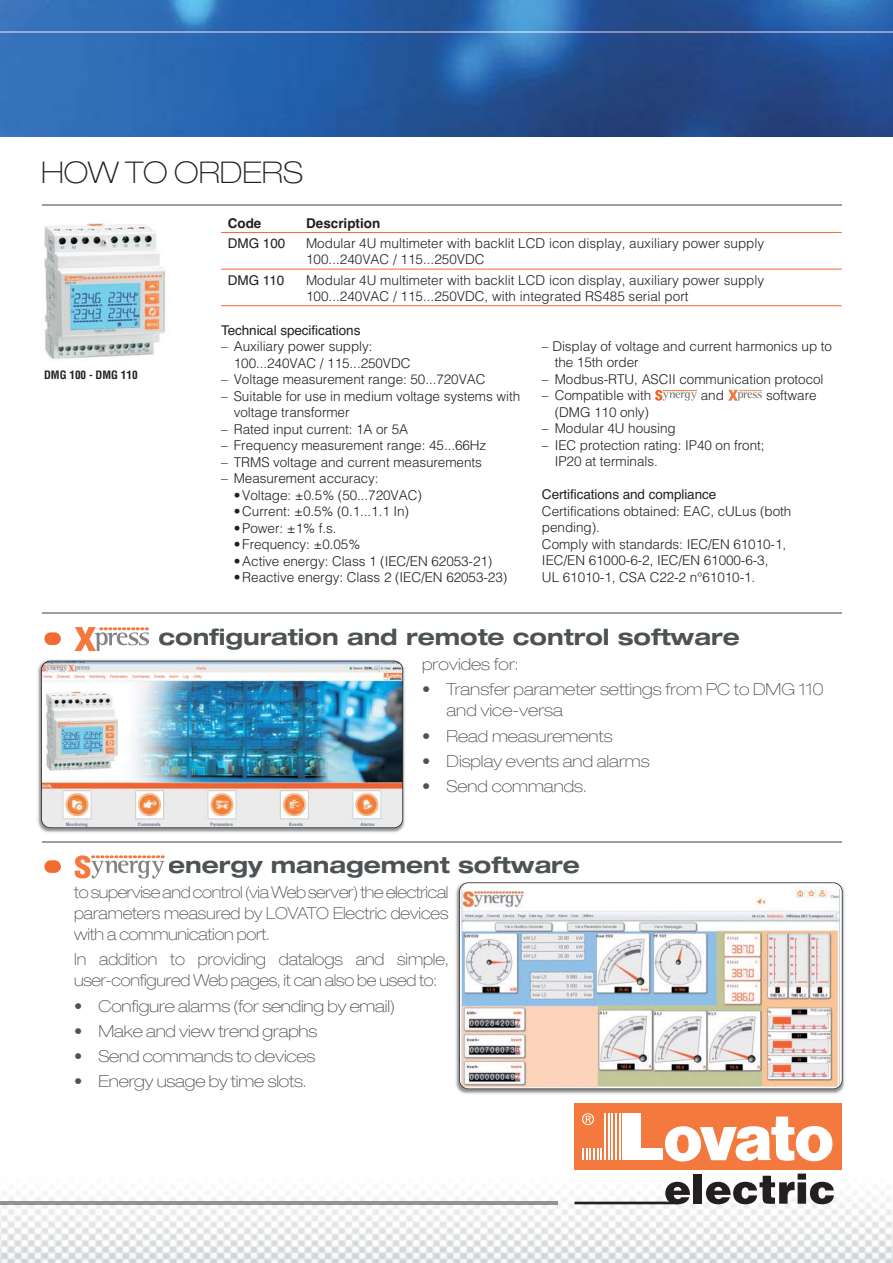
<style>
.page{position:relative;width:893px;height:1263px;background:#fff}
.page>*{position:absolute;margin:0;border:0;box-sizing:border-box;transform-origin:0 0}
.t1{font:100 expanded 30px "Helvetica Neue";color:#231f20}
.t2{font:700 expanded 22.5px "Helvetica Neue";color:#4d5254}
.t3{font:100 expanded 16.5px/21px "Helvetica Neue";letter-spacing:-.005em;color:#4d5254}
.t4{font:100 expanded 16.5px/21px "Helvetica Neue";letter-spacing:-.005em;color:#4d5254;text-align:justify;scale:.95 1}
.t5{font:300 13.5px/16.5px "Helvetica";letter-spacing:-.005em;color:#231f20}
.t6{font:13.5px "Helvetica";letter-spacing:-.005em;color:#231f20}
.t7{font:700 13.5px "Helvetica";color:#231f20}
.t8{font:700 condensed 11.25px "Helvetica";color:#231f20}
</style>
<div class="page">
<img style="left:0;top:0;width:893px;height:136px">
<img style="left:0;top:31px;width:893px;height:2px">
<img style="left:0;top:1173px;width:893px;height:90px">
<div style="left:574px;top:1103px;width:268px;height:67px;background:#f4793e"></div>
<svg style="left:665px;top:1182px;width:25px;height:22px"></svg>
<div style="left:694px;top:1174px;width:8px;height:30px;background:#231f20"></div>
<svg style="left:706px;top:1174px;width:128px;height:30px"></svg>
<hr style="left:574px;top:1202px;width:104px;height:2px;background:#231f20">
<svg style="left:582px;top:1149px;width:20px;height:11px"></svg>
<hr style="left:604px;top:1113px;width:2px;height:47px;background:#fff">
<hr style="left:608px;top:1113px;width:1px;height:47px;background:#fff">
<hr style="left:611px;top:1113px;width:2px;height:47px;background:#fff">
<hr style="left:615px;top:1113px;width:2px;height:47px;background:#fff">
<hr style="left:619px;top:1113px;width:1px;height:47px;background:#fff">
<div style="left:622px;top:1113px;width:19px;height:47px;background:#fff"></div>
<div style="left:622px;top:1149px;width:40px;height:11px;background:#fff"></div>
<svg style="left:582px;top:1113px;width:12px;height:12px"></svg>
<svg style="left:664px;top:1117px;width:169px;height:45px"></svg>
<svg style="left:728px;top:390px;width:34px;height:10px"></svg>
<svg style="left:655px;top:390px;width:42px;height:10px"></svg>
<img style="left:44px;top:223px;width:125px;height:136px">
<hr style="left:42px;top:204px;width:800px;height:2px;background:#9a9ea1">
<hr style="left:42px;top:612px;width:800px;height:1px;background:#9a9ea1">
<hr style="left:42px;top:841px;width:800px;height:1px;background:#9a9ea1">
<hr style="left:221px;top:232px;width:621px;height:1px;background:#f36b31">
<hr style="left:221px;top:269px;width:621px;height:1px;background:#f36b31">
<hr style="left:221px;top:305px;width:621px;height:1px;background:#f36b31">
<svg style="left:75px;top:855px;width:90px;height:24px"></svg>
<div style="left:44px;top:860px;width:17px;height:13px;background:#f36b31;border-radius:6px"></div>
<svg style="left:74px;top:627px;width:75px;height:24px"></svg>
<div style="left:44px;top:632px;width:17px;height:13px;background:#f36b31;border-radius:6px"></div>
<img style="left:37px;top:659px;width:368px;height:174px">
<img style="left:42px;top:661px;width:360px;height:167px;border-radius:9px">
<div style="left:41px;top:661px;width:362px;height:167px;border:2px solid #231f20;border-radius:9px"></div>
<img style="left:45px;top:690px;width:73px;height:82px">
<hr style="left:0;top:1202px;width:557px;height:3px;background:#919396">
<img style="left:455px;top:882px;width:390px;height:212px">
<img style="left:459px;top:887px;width:383px;height:202px">
<div style="left:459px;top:882px;width:383px;height:207px;border:2px solid #231f20;border-radius:9px"></div>
<h1 class="t1" style="left:41px;top:162px;width:263px">HOW TO ORDERS</h1>
<p class="t8" style="left:44px;top:370px;width:95px">DMG 100 - DMG 110</p>
<p class="t7" style="left:228px;top:218px;width:35px">Code</p>
<p class="t7" style="left:306px;top:218px;width:76px">Description</p>
<p class="t6" style="left:228px;top:239px;width:59px">DMG 100</p>
<p class="t5" style="left:306px;top:237px;width:460px">Modular 4U multimeter with backlit LCD icon display, auxiliary power supply<br>100...240VAC / 115...250VDC</p>
<p class="t6" style="left:228px;top:275px;width:58px">DMG 110</p>
<p class="t5" style="left:306px;top:273px;width:460px">Modular 4U multimeter with backlit LCD icon display, auxiliary power supply<br>100...240VAC / 115...250VDC, with integrated RS485 serial port</p>
<p class="t6" style="left:221px;top:325px;width:141px">Technical specifications</p>
<p class="t5" style="left:234px;top:340px;width:178px;text-indent:-13px">– Auxiliary power supply:<br>100...240VAC / 115...250VDC</p>
<p class="t5" style="left:221px;top:373px;width:266px">– Voltage measurement range: 50...720VAC</p>
<p class="t5" style="left:234px;top:389px;width:288px;text-indent:-13px">– Suitable for use in medium voltage systems with voltage transformer</p>
<p class="t5" style="left:221px;top:422px;width:189px">– Rated input current: 1A or 5A</p>
<p class="t5" style="left:221px;top:439px;width:267px">– Frequency measurement range: 45...66Hz</p>
<p class="t5" style="left:221px;top:455px;width:262px">– TRMS voltage and current measurements</p>
<p class="t5" style="left:221px;top:472px;width:159px">– Measurement accuracy:</p>
<p class="t5" style="left:234px;top:488px;width:190px">•Voltage: ±0.5% (50...720VAC)</p>
<p class="t5" style="left:234px;top:505px;width:177px">•Current: ±0.5% (0.1...1.1 In)</p>
<p class="t5" style="left:234px;top:521px;width:104px">•Power: ±1% f.s.</p>
<p class="t5" style="left:234px;top:538px;width:128px">•Frequency: ±0.05%</p>
<p class="t5" style="left:234px;top:554px;width:260px">•Active energy: Class 1 (IEC/EN 62053-21)</p>
<p class="t5" style="left:234px;top:570px;width:275px">•Reactive energy: Class 2 (IEC/EN 62053-23)</p>
<p class="t5" style="left:555px;top:339px;width:279px;text-indent:-13px">– Display of voltage and current harmonics up to the 15th order</p>
<p class="t5" style="left:542px;top:372px;width:283px">– Modbus-RTU, ASCII communication protocol</p>
<p class="t5" style="left:542px;top:389px;width:111px">– Compatible with</p>
<p class="t5" style="left:701px;top:389px;width:25px">and</p>
<p class="t5" style="left:766px;top:389px;width:52px">software</p>
<p class="t5" style="left:555px;top:405px;width:96px">(DMG 110 only)</p>
<p class="t5" style="left:542px;top:422px;width:135px">– Modular 4U housing</p>
<p class="t5" style="left:555px;top:438px;width:211px;text-indent:-13px">– IEC protection rating: IP40 on front;<br>IP20 at terminals.</p>
<p class="t6" style="left:542px;top:490px;width:176px">Certifications and compliance</p>
<p class="t5" style="left:542px;top:504px;width:251px">Certifications obtained: EAC, cULus (both pending).<br>Comply with standards: IEC/EN 61010-1, IEC/EN 61000-6-2, IEC/EN 61000-6-3,<br>UL 61010-1, CSA C22-2 n°61010-1.</p>
<h2 class="t2" style="left:159px;top:629px;width:583px">configuration and remote control software</h2>
<p class="t3" style="left:422px;top:655px;width:98px">provides for:</p>
<p class="t3" style="left:446px;top:681px;width:379px;text-indent:-24px">• Transfer parameter settings from PC to DMG 110 and vice-versa</p>
<p class="t3" style="left:422px;top:727px;width:192px">• Read measurements</p>
<p class="t3" style="left:422px;top:752px;width:229px">• Display events and alarms</p>
<p class="t3" style="left:422px;top:777px;width:166px">• Send commands.</p>
<h2 class="t2" style="left:168px;top:857px;width:413px">energy management software</h2>
<p class="t4" style="left:74px;top:883px;width:396px">to supervise and control (via Web server) the electrical parameters measured by LOVATO Electric devices with a communication port.</p>
<p class="t4" style="left:74px;top:951px;width:395px">In addition to providing datalogs and simple, user-configured Web pages, it can also be used to:</p>
<p class="t3" style="left:74px;top:997px;width:322px">• Configure alarms (for sending by email)</p>
<p class="t3" style="left:74px;top:1022px;width:245px">• Make and view trend graphs</p>
<p class="t3" style="left:74px;top:1047px;width:243px">• Send commands to devices</p>
<p class="t3" style="left:74px;top:1073px;width:234px">• Energy usage by time slots.</p>
</div>
